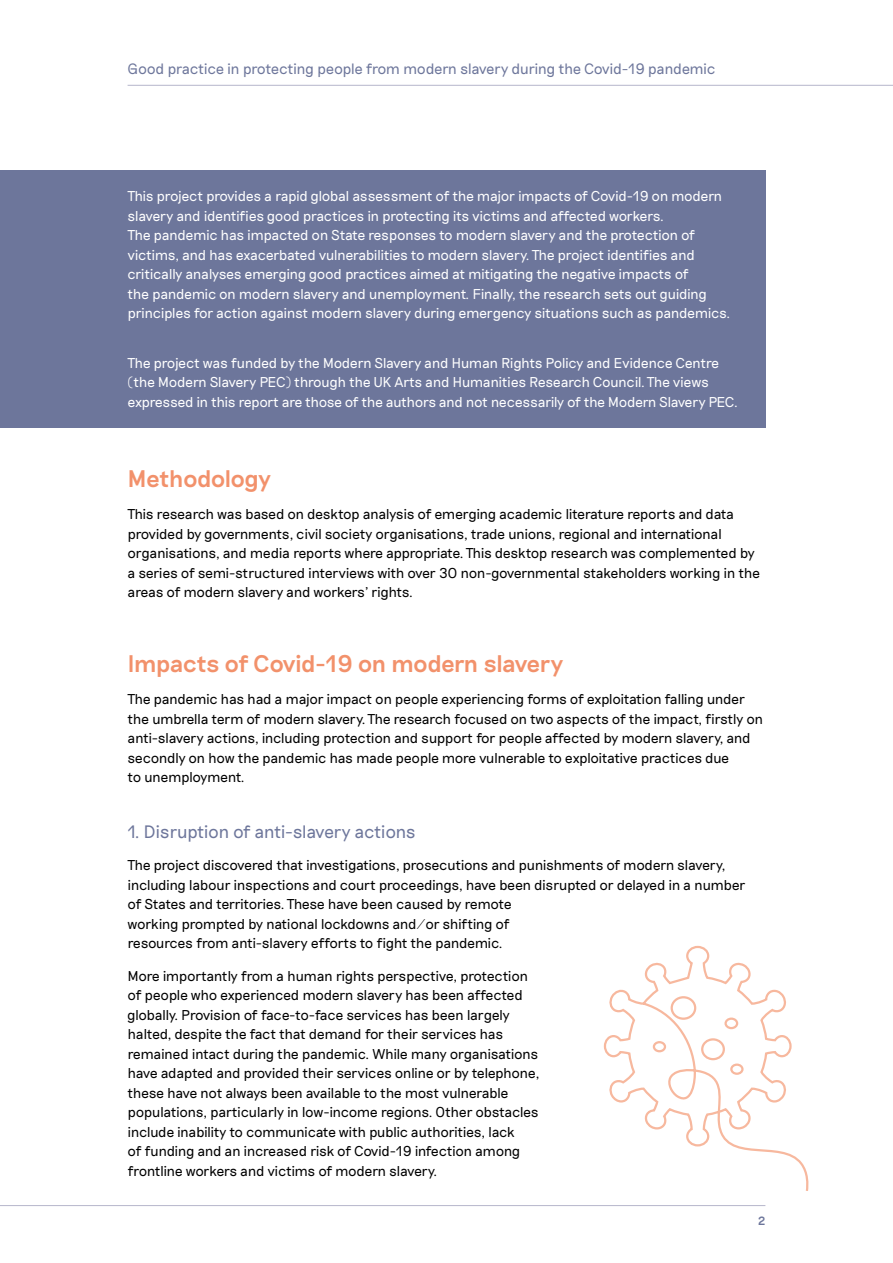
<style>
.page{position:relative;width:893px;height:1263px;background:#fff}
.page>*{position:absolute;margin:0;border:0;box-sizing:border-box;transform-origin:0 0}
.t1{font:500 24px "Riposte";letter-spacing:-.035em;color:#f2916b}
.t2{font:300 18px "Riposte";letter-spacing:-.04em;color:#6d769b}
.t3{font:300 15px "Riposte";letter-spacing:-.035em;color:#6d769b}
.t4{font:300 14.25px/19.5px "Riposte";letter-spacing:-.04em;color:#000}
.t5{font:300 14.25px/19.5px "Riposte";letter-spacing:-.04em;color:#fff}
.t6{font:500 12px "Riposte";color:#6d769b}
</style>
<div class="page">
<hr style="left:128px;top:85px;width:765px;height:1px;background:#b6b6cb">
<hr style="left:0;top:1205px;width:765px;height:1px;background:#b6b6cb">
<svg style="left:603px;top:945px;width:206px;height:246px"></svg>
<div style="left:0;top:170px;width:765px;height:258px;background:#6d769b"></div>
<p class="t3" style="left:128px;top:60px;width:589px">Good practice in protecting people from modern slavery during the Covid-19 pandemic</p>
<p class="t5" style="left:128px;top:187px;width:604px">This project provides a rapid global assessment of the major impacts of Covid-19 on modern slavery and identifies good practices in protecting its victims and affected workers.<br>The pandemic has impacted on State responses to modern slavery and the protection of victims, and has exacerbated vulnerabilities to modern slavery. The project identifies and critically analyses emerging good practices aimed at mitigating the negative impacts of<br>the pandemic on modern slavery and unemployment. Finally, the research sets out guiding principles for action against modern slavery during emergency situations such as pandemics.</p>
<p class="t5" style="left:128px;top:353px;width:612px">The project was funded by the Modern Slavery and Human Rights Policy and Evidence Centre (the Modern Slavery PEC) through the UK Arts and Humanities Research Council. The views expressed in this report are those of the authors and not necessarily of the Modern Slavery PEC.</p>
<h1 class="t1" style="left:128px;top:465px;width:145px">Methodology</h1>
<p class="t4" style="left:128px;top:505px;width:634px">This research was based on desktop analysis of emerging academic literature reports and data provided by governments, civil society organisations, trade unions, regional and international organisations, and media reports where appropriate. This desktop research was complemented by a series of semi-structured interviews with over 30 non-governmental stakeholders working in the areas of modern slavery and workers’ rights.</p>
<h1 class="t1" style="left:128px;top:650px;width:437px">Impacts of Covid-19 on modern slavery</h1>
<p class="t4" style="left:128px;top:690px;width:637px">The pandemic has had a major impact on people experiencing forms of exploitation falling under the umbrella term of modern slavery. The research focused on two aspects of the impact, firstly on anti-slavery actions, including protection and support for people affected by modern slavery, and secondly on how the pandemic has made people more vulnerable to exploitative practices due<br>to unemployment.</p>
<p class="t2" style="left:128px;top:821px;width:290px">1. Disruption of anti-slavery actions</p>
<p class="t4" style="left:128px;top:856px;width:619px">The project discovered that investigations, prosecutions and punishments of modern slavery, including labour inspections and court proceedings, have been disrupted or delayed in a number of States and territories. These have been caused by remote<br>working prompted by national lockdowns and/or shifting of<br>resources from anti-slavery efforts to fight the pandemic.</p>
<p class="t4" style="left:128px;top:966px;width:413px">More importantly from a human rights perspective, protection of people who experienced modern slavery has been affected globally. Provision of face-to-face services has been largely halted, despite the fact that demand for their services has remained intact during the pandemic. While many organisations have adapted and provided their services online or by telephone, these have not always been available to the most vulnerable populations, particularly in low-income regions. Other obstacles include inability to communicate with public authorities, lack<br>of funding and an increased risk of Covid-19 infection among frontline workers and victims of modern slavery.</p>
<p class="t6" style="left:758px;top:1213px;width:9px">2</p>
</div>
